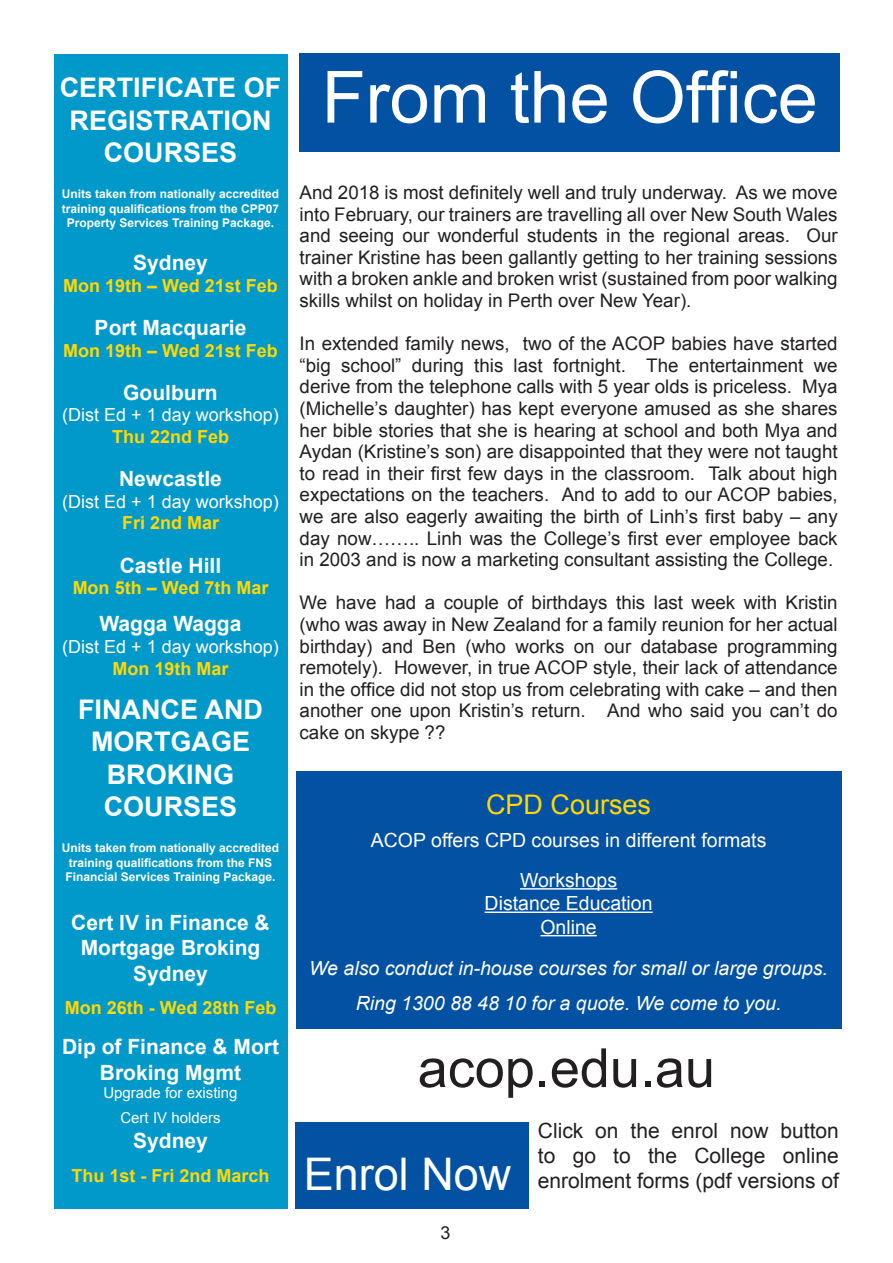
<style>
.page{position:relative;width:893px;height:1263px;background:#fff}
.page>*{position:absolute;margin:0;border:0;box-sizing:border-box;transform-origin:0 0}
.t1{font:72px "Arial";color:#fff}
.t2{font:54px "Arial";color:#231f20}
.t3{font:45px "Arial";color:#fff}
.t4{font:700 27px/32.4px "Arial";color:#fff;text-align:center}
.t5{font:27px "Arial";color:#ffd801}
.t6{font:700 21px/25.2px "Arial";color:#fff;text-align:center}
.t7{font:21px/25.2px "Arial";color:#231f20;text-align:justify}
.t8{font:italic 19.5px "Arial";color:#fff}
.t9{font:19.5px "Arial";color:#fff}
.t10{font:18.75px/21.6px "Arial";color:#231f20;text-align:justify}
.t11{font:700 18px "Arial";color:#ffd801}
.t12{font:18px "Arial";color:#fff}
.t13{font:18px "Arial";color:#231f20}
.t14{font:15px "Arial";color:#fff}
.t15{font:700 12px/14.4px "Arial";color:#fff;text-align:center}
</style>
<div class="page">
<div style="left:296px;top:771px;width:545px;height:258px;background:#0351a2"></div>
<hr style="left:520px;top:888px;width:97px;height:1px;background:#fff">
<hr style="left:485px;top:911px;width:168px;height:2px;background:#fff">
<hr style="left:540px;top:935px;width:57px;height:1px;background:#fff">
<div style="left:295px;top:1123px;width:233px;height:86px;background:#0351a2"></div>
<div style="left:54px;top:54px;width:233px;height:1155px;background:#0099ca"></div>
<div style="left:300px;top:53px;width:540px;height:99px;background:#0351a2"></div>
<p class="t4" style="left:60px;top:72px;width:223px">CERTIFICATE OF</p>
<p class="t4" style="left:70px;top:105px;width:204px">REGISTRATION</p>
<p class="t4" style="left:104px;top:137px;width:135px">COURSES</p>
<p class="t15" style="left:62px;top:187px;width:219px">Units taken from nationally accredited training qualifications from the CPP07<br>Property Services Training Package.</p>
<p class="t6" style="left:133px;top:251px;width:76px">Sydney</p>
<p class="t11" style="left:63px;top:273px;width:216px">Mon 19th – Wed 21st Feb</p>
<p class="t6" style="left:95px;top:316px;width:153px">Port Macquarie</p>
<p class="t11" style="left:63px;top:338px;width:216px">Mon 19th – Wed 21st Feb</p>
<p class="t6" style="left:123px;top:380px;width:96px">Goulburn</p>
<p class="t12" style="left:62px;top:403px;width:218px">(Dist Ed + 1 day workshop)</p>
<p class="t11" style="left:112px;top:425px;width:119px">Thu 22nd Feb</p>
<p class="t6" style="left:119px;top:467px;width:104px">Newcastle</p>
<p class="t12" style="left:62px;top:490px;width:218px">(Dist Ed + 1 day workshop)</p>
<p class="t11" style="left:122px;top:511px;width:99px">Fri 2nd Mar</p>
<p class="t6" style="left:120px;top:553px;width:103px">Castle Hill</p>
<p class="t11" style="left:73px;top:576px;width:197px">Mon 5th – Wed 7th Mar</p>
<p class="t6" style="left:100px;top:612px;width:143px">Wagga Wagga</p>
<p class="t12" style="left:62px;top:635px;width:218px">(Dist Ed + 1 day workshop)</p>
<p class="t11" style="left:113px;top:656px;width:118px">Mon 19th Mar</p>
<p class="t4" style="left:78px;top:694px;width:186px">FINANCE AND</p>
<p class="t4" style="left:91px;top:726px;width:161px">MORTGAGE<br>BROKING</p>
<p class="t4" style="left:104px;top:791px;width:135px">COURSES</p>
<p class="t15" style="left:62px;top:841px;width:219px">Units taken from nationally accredited training qualifications from the FNS<br>Financial Services Training Package.</p>
<p class="t6" style="left:71px;top:911px;width:200px">Cert IV in Finance &amp;</p>
<p class="t6" style="left:81px;top:936px;width:181px">Mortgage Broking</p>
<p class="t6" style="left:133px;top:961px;width:76px">Sydney</p>
<p class="t11" style="left:65px;top:996px;width:213px">Mon 26th - Wed 28th Feb</p>
<p class="t6" style="left:62px;top:1035px;width:219px">Dip of Finance &amp; Mort<br>Broking Mgmt</p>
<p class="t14" style="left:103px;top:1082px;width:136px">Upgrade for existing</p>
<p class="t14" style="left:120px;top:1108px;width:102px">Cert IV holders</p>
<p class="t6" style="left:133px;top:1129px;width:76px">Sydney</p>
<p class="t11" style="left:71px;top:1163px;width:200px">Thu 1st - Fri 2nd March</p>
<p class="t1" style="left:322px;top:50px;width:498px">From the Office</p>
<p class="t10" style="left:300px;top:182px;width:540px">And 2018 is most definitely well and truly underway. As we move into February, our trainers are travelling all over New South Wales and seeing our wonderful students in the regional areas. Our trainer Kristine has been gallantly getting to her training sessions with a broken ankle and broken wrist (sustained from poor walking skills whilst on holiday in Perth over New Year).</p>
<p class="t10" style="left:300px;top:333px;width:540px">In extended family news, two of the ACOP babies have started “big school” during this last fortnight. The entertainment we derive from the telephone calls with 5 year olds is priceless. Mya (Michelle’s daughter) has kept everyone amused as she shares her bible stories that she is hearing at school and both Mya and Aydan (Kristine’s son) are disappointed that they were not taught to read in their first few days in the classroom. Talk about high expectations on the teachers. And to add to our ACOP babies, we are also eagerly awaiting the birth of Linh’s first baby – any day now…….. Linh was the College’s first ever employee back in 2003 and is now a marketing consultant assisting the College.</p>
<p class="t10" style="left:300px;top:592px;width:540px">We have had a couple of birthdays this last week with Kristin (who was away in New Zealand for a family reunion for her actual birthday) and Ben (who works on our database programming remotely). However, in true ACOP style, their lack of attendance in the office did not stop us from celebrating with cake – and then another one upon Kristin’s return. And who said you can’t do cake on skype ??</p>
<p class="t5" style="left:486px;top:787px;width:167px">CPD Courses</p>
<p class="t9" style="left:371px;top:827px;width:397px">ACOP offers CPD courses in different formats</p>
<p class="t9" style="left:520px;top:867px;width:99px">Workshops</p>
<p class="t9" style="left:485px;top:890px;width:169px">Distance Education</p>
<p class="t9" style="left:540px;top:914px;width:58px">Online</p>
<p class="t8" style="left:309px;top:955px;width:520px">We also conduct in-house courses for small or large groups.</p>
<p class="t8" style="left:356px;top:991px;width:427px">Ring 1300 88 48 10 for a quote. We come to you.</p>
<p class="t2" style="left:418px;top:1033px;width:299px">acop.edu.au</p>
<p class="t3" style="left:304px;top:1144px;width:209px">Enrol Now</p>
<p class="t13" style="left:440px;top:1221px;width:12px">3</p>
<p class="t7" style="left:538px;top:1118px;width:303px">Click on the enrol now button to go to the College online enrolment forms (pdf versions of</p>
</div>
